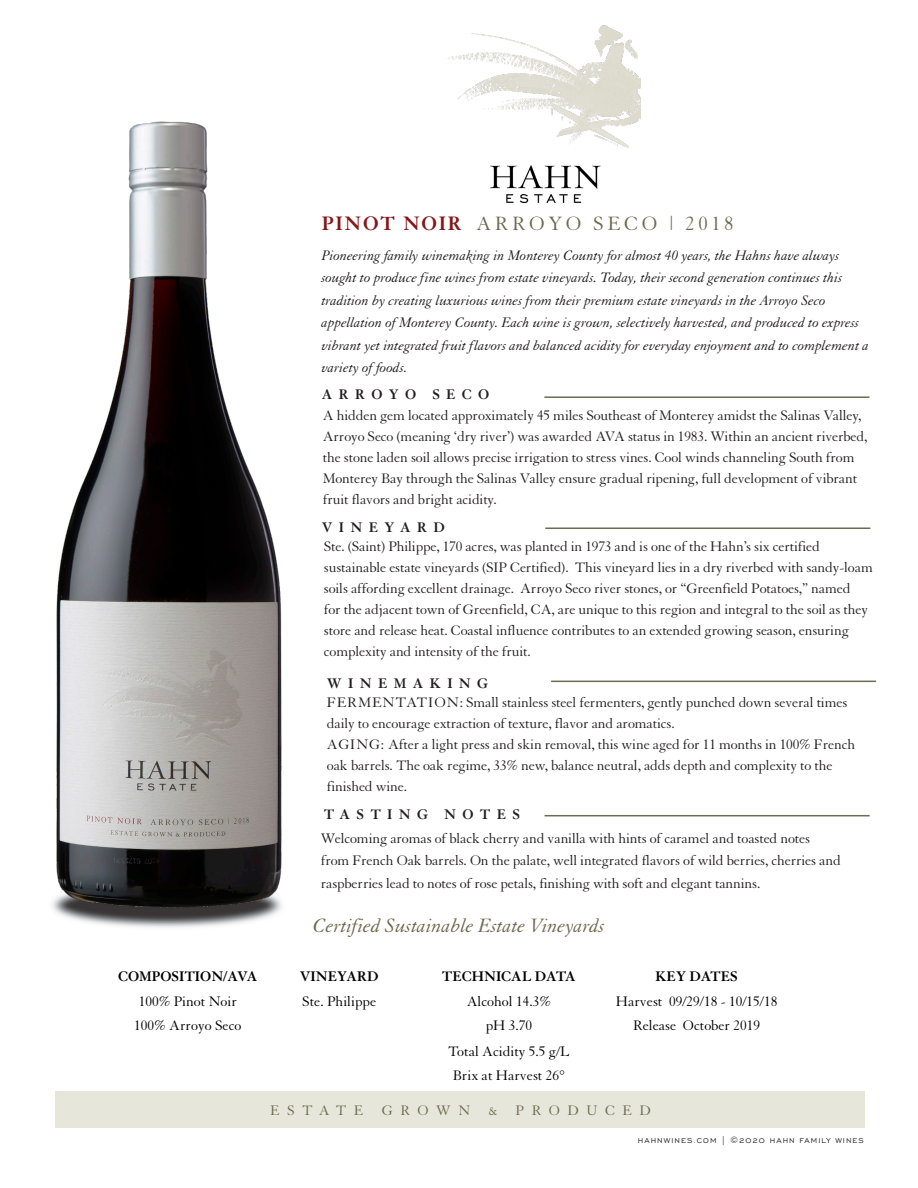
<style>
.page{position:relative;width:918px;height:1188px;background:#fff}
.page>*{position:absolute;margin:0;border:0;box-sizing:border-box;transform-origin:0 0}
.t1{font:italic 21px "Granjon";color:#6d6b50}
.t2{font:21px "Granjon";letter-spacing:.17em;color:#6d6b50}
.t3{font:15px/21px "Granjon";letter-spacing:-.01em;color:#231f20}
.t4{font:italic 15px/22.5px "Granjon";color:#231f20}
.t5{font:15px "Granjon";color:#000}
.t6{font:15px "Granjon Bold Os F";color:#000}
.t7{font:15px "Granjon Bold Os F";letter-spacing:.42em;color:#231f20}
.t8{font:15px "Granjon";letter-spacing:.5em;color:#6d6b50}
.t9{font:9px "Engravers Gothic BT";letter-spacing:.11em;color:#231f20}
.s1{font-family:"Granjon Bold Os F";color:#861518}
</style>
<div class="page">
<div style="left:56px;top:1092px;width:810px;height:36px;background:#e7e6da"></div>
<img style="left:64px;top:916px;width:206px;height:12px">
<hr style="left:544px;top:396px;width:325px;height:2px;background:#6d6b50">
<hr style="left:545px;top:527px;width:325px;height:2px;background:#6d6b50">
<hr style="left:551px;top:681px;width:325px;height:1px;background:#6d6b50">
<hr style="left:545px;top:815px;width:325px;height:1px;background:#6d6b50">
<img style="left:448px;top:25px;width:193px;height:177px">
<img style="left:52px;top:121px;width:230px;height:795px">
<p class="t2" style="left:322px;top:212px;width:413px"><span class="s1">PINOT NOIR</span> ARROYO SECO | 2018</p>
<p class="t4" style="left:322px;top:244px;width:549px">Pioneering family winemaking in Monterey County for almost 40 years, the Hahns have always sought to produce fine wines from estate vineyards. Today, their second generation continues this tradition by creating luxurious wines from their premium estate vineyards in the Arroyo Seco appellation of Monterey County. Each wine is grown, selectively harvested, and produced to express vibrant yet integrated fruit flavors and balanced acidity for everyday enjoyment and to complement a variety of foods.</p>
<p class="t7" style="left:322px;top:386px;width:169px">ARROYO SECO</p>
<p class="t3" style="left:323px;top:405px;width:546px">A hidden gem located approximately 45 miles Southeast of Monterey amidst the Salinas Valley, Arroyo Seco (meaning ‘dry river’) was awarded AVA status in 1983. Within an ancient riverbed, the stone laden soil allows precise irrigation to stress vines. Cool winds channeling South from Monterey Bay through the Salinas Valley ensure gradual ripening, full development of vibrant fruit flavors and bright acidity.</p>
<p class="t3" style="left:324px;top:536px;width:551px">Ste. (Saint) Philippe, 170 acres, was planted in 1973 and is one of the Hahn’s six certified sustainable estate vineyards (SIP Certified). This vineyard lies in a dry riverbed with sandy-loam soils affording excellent drainage. Arroyo Seco river stones, or “Greenfield Potatoes,” named<br>for the adjacent town of Greenfield, CA, are unique to this region and integral to the soil as they store and release heat. Coastal influence contributes to an extended growing season, ensuring complexity and intensity of the fruit.</p>
<p class="t7" style="left:322px;top:519px;width:124px">VINEYARD</p>
<p class="t7" style="left:327px;top:675px;width:163px">WINEMAKING</p>
<p class="t3" style="left:327px;top:692px;width:522px">FERMENTATION: Small stainless steel fermenters, gently punched down several times daily to encourage extraction of texture, flavor and aromatics.</p>
<p class="t3" style="left:327px;top:734px;width:530px">AGING: After a light press and skin removal, this wine aged for 11 months in 100% French oak barrels. The oak regime, 33% new, balance neutral, adds depth and complexity to the finished wine.</p>
<p class="t7" style="left:324px;top:806px;width:198px">TASTING NOTES</p>
<p class="t3" style="left:321px;top:827px;width:522px;line-height:22.5px">Welcoming aromas of black cherry and vanilla with hints of caramel and toasted notes from French Oak barrels. On the palate, well integrated flavors of wild berries, cherries and raspberries lead to notes of rose petals, finishing with soft and elegant tannins.</p>
<p class="t1" style="left:313px;top:914px;width:293px">Certified Sustainable Estate Vineyards</p>
<p class="t6" style="left:118px;top:968px;width:141px">COMPOSITION/AVA</p>
<p class="t6" style="left:300px;top:968px;width:80px">VINEYARD</p>
<p class="t6" style="left:442px;top:968px;width:136px">TECHNICAL DATA</p>
<p class="t6" style="left:655px;top:968px;width:84px">KEY DATES</p>
<p class="t5" style="left:139px;top:993px;width:100px">100% Pinot Noir</p>
<p class="t5" style="left:302px;top:993px;width:75px">Ste. Philippe</p>
<p class="t5" style="left:467px;top:993px;width:86px">Alcohol 14.3%</p>
<p class="t5" style="left:616px;top:993px;width:163px">Harvest 09/29/18 - 10/15/18</p>
<p class="t5" style="left:134px;top:1018px;width:109px">100% Arroyo Seco</p>
<p class="t5" style="left:486px;top:1018px;width:48px">pH 3.70</p>
<p class="t5" style="left:633px;top:1018px;width:129px">Release October 2019</p>
<p class="t5" style="left:448px;top:1044px;width:123px">Total Acidity 5.5 g/L</p>
<p class="t5" style="left:453px;top:1067px;width:114px">Brix at Harvest 26°</p>
<p class="t8" style="left:270px;top:1102px;width:382px">ESTATE GROWN &amp; PRODUCED</p>
<p class="t9" style="left:638px;top:1136px;width:228px">HAHNWINES.COM | ©2020 HAHN FAMILY WINES</p>
</div>
